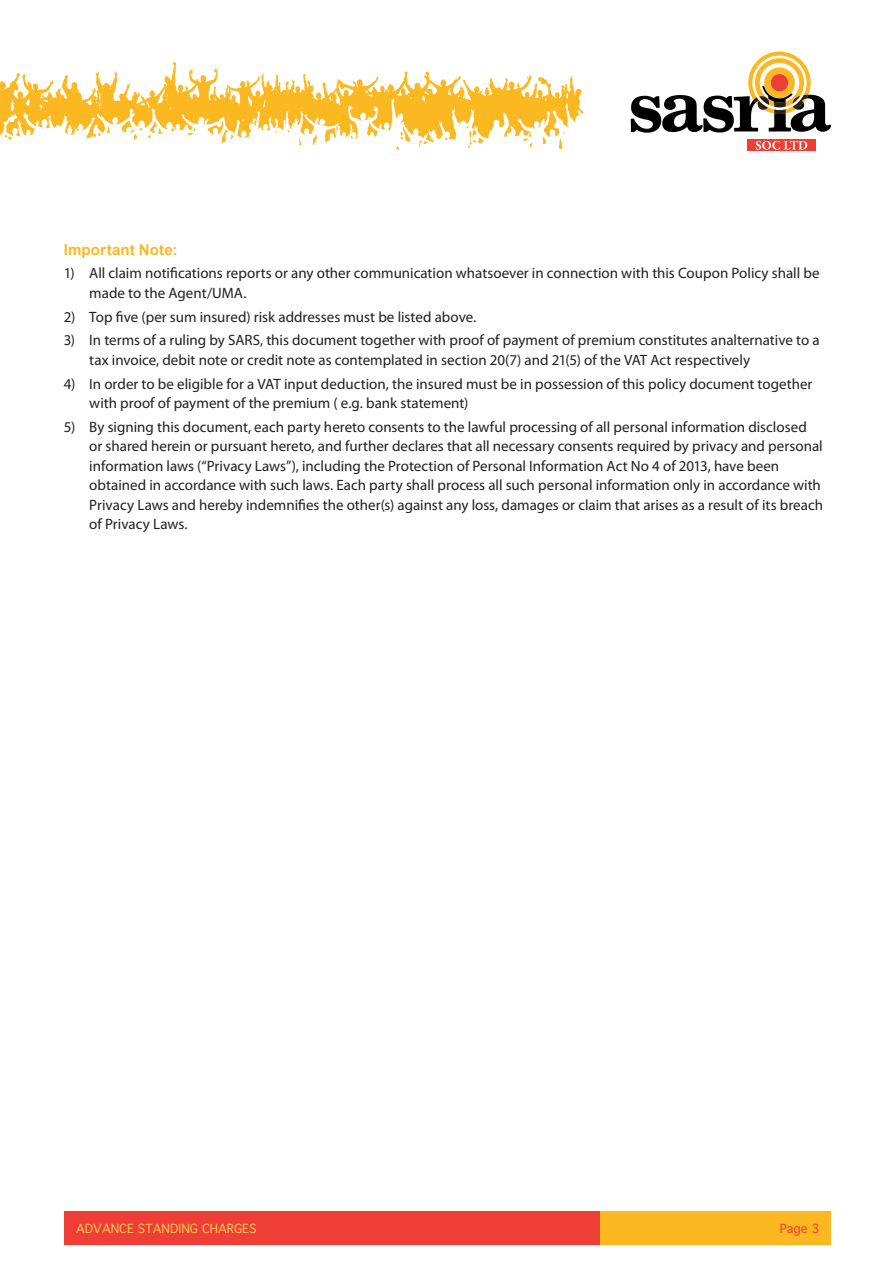
<style>
.page{position:relative;width:893px;height:1263px;background:#fff}
.page>*{position:absolute;margin:0;border:0;box-sizing:border-box;transform-origin:0 0}
.t1{font:15px/19.5px "Myriad Pro";color:#231f20}
.t2{font:700 15px "Arial";letter-spacing:.01em;color:#fcb821}
.t3{font:12px "Geneva";color:#fec555}
.t4{font:12px "Geneva";color:#ee3e35}
</style>
<div class="page">
<div style="left:747px;top:139px;width:69px;height:12px;background:#ee3e35"></div>
<svg style="left:756px;top:141px;width:51px;height:9px"></svg>
<svg style="left:631px;top:51px;width:200px;height:82px"></svg>
<div style="left:771px;top:74px;width:17px;height:18px;background:#ee3e35;border-radius:50%"></div>
<div style="left:584px;top:1211px;width:246px;height:33px;background:#fcb821"></div>
<div style="left:65px;top:1211px;width:535px;height:33px;background:#ee3e35"></div>
<svg style="left:467px;top:142px;width:16px;height:7px"></svg>
<svg style="left:0;top:62px;width:559px;height:80px"></svg>
<svg style="left:350px;top:135px;width:3px;height:4px"></svg>
<svg style="left:367px;top:123px;width:11px;height:14px"></svg>
<svg style="left:419px;top:139px;width:15px;height:8px"></svg>
<svg style="left:396px;top:126px;width:15px;height:24px"></svg>
<svg style="left:444px;top:137px;width:4px;height:3px"></svg>
<svg style="left:559px;top:76px;width:25px;height:74px"></svg>
<p class="t2" style="left:64px;top:239px;width:115px">Important Note:</p>
<p class="t1" style="left:89px;top:263px;width:732px;text-indent:-26px">1) All claim notifications reports or any other communication whatsoever in connection with this Coupon Policy shall be made to the Agent/UMA.</p>
<p class="t1" style="left:64px;top:307px;width:414px">2) Top five (per sum insured) risk addresses must be listed above.</p>
<p class="t1" style="left:89px;top:330px;width:732px;text-indent:-26px">3) In terms of a ruling by SARS, this document together with proof of payment of premium constitutes analternative to a tax invoice, debit note or credit note as contemplated in section 20(7) and 21(5) of the VAT Act respectively</p>
<p class="t1" style="left:89px;top:374px;width:725px;text-indent:-26px">4) In order to be eligible for a VAT input deduction, the insured must be in possession of this policy document together with proof of payment of the premium ( e.g. bank statement)</p>
<p class="t1" style="left:89px;top:417px;width:735px;text-indent:-26px">5) By signing this document, each party hereto consents to the lawful processing of all personal information disclosed or shared herein or pursuant hereto, and further declares that all necessary consents required by privacy and personal information laws (“Privacy Laws”), including the Protection of Personal Information Act No 4 of 2013, have been obtained in accordance with such laws. Each party shall process all such personal information only in accordance with Privacy Laws and hereby indemnifies the other(s) against any loss, damages or claim that arises as a result of its breach of Privacy Laws.</p>
<p class="t3" style="left:76px;top:1221px;width:182px">ADVANCE STANDING CHARGES</p>
<p class="t4" style="left:780px;top:1221px;width:41px">Page 3</p>
</div>
